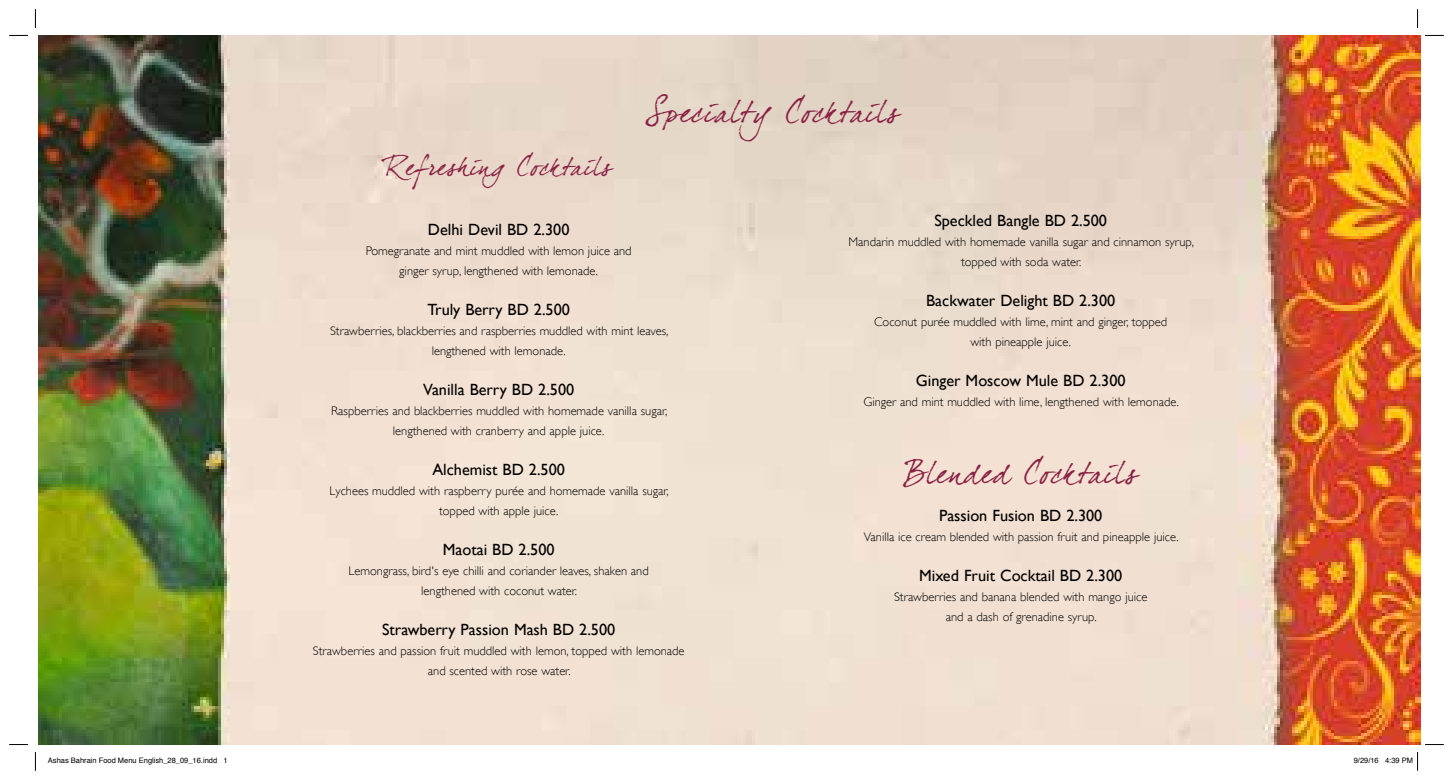
<style>
.page{position:relative;width:1453px;height:780px;background:#fff}
.page>*{position:absolute;margin:0;border:0;box-sizing:border-box;transform-origin:0 0}
.t1{font:30px "Dear Joefour";letter-spacing:.015em;color:#8a2145}
.t2{font:25px "Dear Joefour";letter-spacing:.015em;color:#8a2145}
.t3{font:16.25px "Gill Sans";color:#000}
.t4{font:300 12.5px/20px "Gill Sans";color:#000;text-align:center}
.t5{font:7.5px "Helvetica";color:#000}
</style>
<div class="page">
<img style="left:38px;top:35px;width:1382px;height:709px">
<svg style="left:9px;top:35px;width:19px;height:1px"></svg>
<svg style="left:1425px;top:35px;width:19px;height:1px"></svg>
<svg style="left:9px;top:744px;width:19px;height:1px"></svg>
<svg style="left:1425px;top:744px;width:19px;height:1px"></svg>
<svg style="left:35px;top:9px;width:1px;height:19px"></svg>
<svg style="left:35px;top:752px;width:1px;height:18px"></svg>
<svg style="left:1417px;top:9px;width:1px;height:19px"></svg>
<svg style="left:1417px;top:752px;width:1px;height:18px"></svg>
<h1 class="t1" style="left:645px;top:94px;width:255px">Specialty Cocktails</h1>
<h2 class="t2" style="left:386px;top:152px;width:227px">Refreshing Cocktails</h2>
<h3 class="t3" style="left:428px;top:220px;width:143px">Delhi Devil BD 2.300</h3>
<p class="t4" style="left:366px;top:241px;width:267px">Pomegranate and mint muddled with lemon juice and ginger syrup, lengthened with lemonade.</p>
<h3 class="t3" style="left:427px;top:300px;width:144px">Truly Berry BD 2.500</h3>
<p class="t4" style="left:330px;top:321px;width:340px">Strawberries, blackberries and raspberries muddled with mint leaves, lengthened with lemonade.</p>
<h3 class="t3" style="left:423px;top:380px;width:153px">Vanilla Berry BD 2.500</h3>
<p class="t4" style="left:331px;top:401px;width:338px">Raspberries and blackberries muddled with homemade vanilla sugar, lengthened with cranberry and apple juice.</p>
<h3 class="t3" style="left:432px;top:460px;width:134px">Alchemist BD 2.500</h3>
<p class="t4" style="left:330px;top:481px;width:341px">Lychees muddled with raspberry purée and homemade vanilla sugar, topped with apple juice.</p>
<h3 class="t3" style="left:443px;top:540px;width:113px">Maotai BD 2.500</h3>
<p class="t4" style="left:349px;top:561px;width:302px">Lemongrass, bird's eye chilli and coriander leaves, shaken and lengthened with coconut water.</p>
<h3 class="t3" style="left:382px;top:620px;width:235px">Strawberry Passion Mash BD 2.500</h3>
<p class="t4" style="left:313px;top:641px;width:373px">Strawberries and passion fruit muddled with lemon, topped with lemonade and scented with rose water.</p>
<h3 class="t3" style="left:934px;top:211px;width:174px">Speckled Bangle BD 2.500</h3>
<p class="t4" style="left:848px;top:231px;width:347px">Mandarin muddled with homemade vanilla sugar and cinnamon syrup, topped with soda water.</p>
<h3 class="t3" style="left:926px;top:291px;width:191px">Backwater Delight BD 2.300</h3>
<p class="t4" style="left:874px;top:311px;width:295px">Coconut purée muddled with lime, mint and ginger, topped with pineapple juice.</p>
<h3 class="t3" style="left:916px;top:371px;width:211px">Ginger Moscow Mule BD 2.300</h3>
<p class="t4" style="left:863px;top:391px;width:317px">Ginger and mint muddled with lime, lengthened with lemonade.</p>
<h1 class="t1" style="left:904px;top:455px;width:235px">Blended Cocktails</h1>
<h3 class="t3" style="left:939px;top:506px;width:165px">Passion Fusion BD 2.300</h3>
<p class="t4" style="left:864px;top:527px;width:316px">Vanilla ice cream blended with passion fruit and pineapple juice.</p>
<h3 class="t3" style="left:919px;top:566px;width:205px">Mixed Fruit Cocktail BD 2.300</h3>
<p class="t4" style="left:894px;top:587px;width:255px">Strawberries and banana blended with mango juice and a dash of grenadine syrup.</p>
<p class="t5" style="left:48px;top:755px;width:181px">Ashas Bahrain Food Menu English_28_09_16.indd 1</p>
<p class="t5" style="left:1354px;top:755px;width:61px">9/29/16 4:39 PM</p>
</div>
